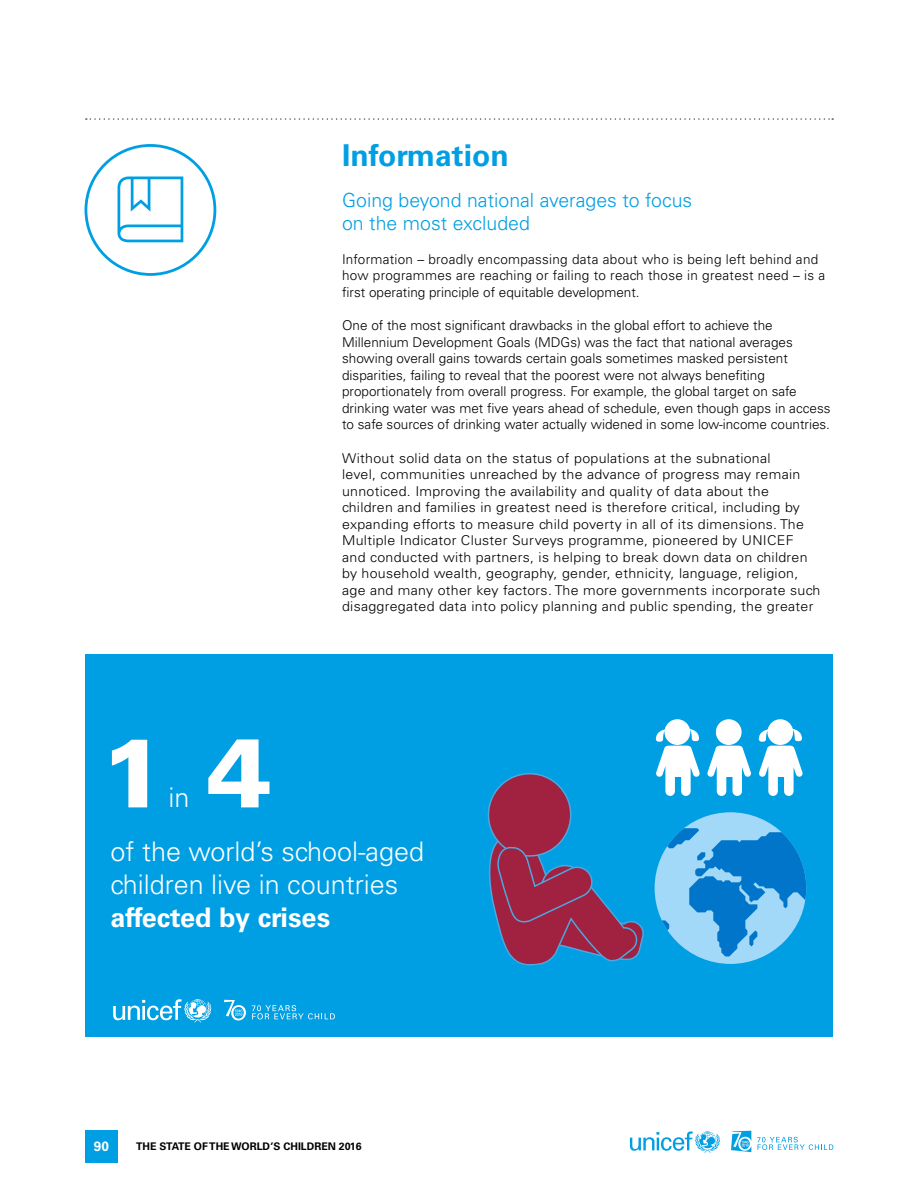
<style>
.page{position:relative;width:918px;height:1188px;background:#fff}
.page>*{position:absolute;margin:0;border:0;box-sizing:border-box;transform-origin:0 0}
.t1{font:900 97.5px "Univers LT Std";color:#fff}
.t2{font:700 30px "Univers LT Std";color:#009fe3}
.t3{font:300 27px/33px "Univers LT Std";color:#fff}
.t4{font:700 27px "Univers LT Std";color:#fff}
.t5{font:300 19.5px/23.4px "Univers LT Std";color:#009fe3}
.t6{font:300 13.5px/16.5px "Univers LT Std";letter-spacing:.02em;color:#000;scale:1.05 1}
.t7{font:300 13.5px/16.5px "Univers LT Std";color:#000}
.t8{font:300 13.5px/16.5px "Univers LT Std";letter-spacing:.02em;color:#000}
.t9{font:700 13.5px "Univers LT Std";color:#fff}
.t10{font:700 10.5px "Univers LT Std";color:#000}
</style>
<div class="page">
<div style="left:85px;top:1130px;width:33px;height:32px;background:#009fe3"></div>
<svg style="left:731px;top:1131px;width:20px;height:21px"></svg>
<svg style="left:630px;top:1131px;width:90px;height:22px"></svg>
<svg style="left:757px;top:1137px;width:76px;height:13px"></svg>
<svg style="left:86px;top:118px;width:747px;height:2px"></svg>
<div style="left:85px;top:654px;width:748px;height:383px;background:#009fe3"></div>
<div style="left:655px;top:812px;width:151px;height:152px;background:#a2d9f8;border-radius:50%"></div>
<svg style="left:656px;top:719px;width:44px;height:77px"></svg>
<svg style="left:707px;top:719px;width:44px;height:77px"></svg>
<svg style="left:759px;top:719px;width:44px;height:77px"></svg>
<svg style="left:113px;top:999px;width:98px;height:24px"></svg>
<svg style="left:252px;top:1005px;width:83px;height:14px"></svg>
<svg style="left:224px;top:1000px;width:22px;height:21px"></svg>
<svg style="left:655px;top:828px;width:151px;height:136px"></svg>
<svg style="left:487px;top:773px;width:157px;height:193px"></svg>
<div style="left:85px;top:144px;width:131px;height:132px;border:3px solid #009fe3;border-radius:50%"></div>
<svg style="left:118px;top:177px;width:65px;height:65px"></svg>
<h2 class="t2" style="left:342px;top:138px;width:168px">Information</h2>
<h3 class="t5" style="left:342px;top:188px;width:352px">Going beyond national averages to focus on the most excluded</h3>
<p class="t8" style="left:342px;top:251px;width:485px">I nformation – broadly encompassing data about who is being left behind and how programmes are reaching or failing to reach those in greatest need – is a first operating principle of equitable development.</p>
<p class="t7" style="left:342px;top:317px;width:490px">One of the most significant drawbacks in the global effort to achieve the Millennium Development Goals (MDGs) was the fact that national averages showing overall gains towards certain goals sometimes masked persistent disparities, failing to reveal that the poorest were not always benefiting proportionately from overall progress. For example, the global target on safe drinking water was met five years ahead of schedule, even though gaps in access to safe sources of drinking water actually widened in some low-income countries.</p>
<p class="t6" style="left:342px;top:450px;width:457px">Without solid data on the status of populations at the subnational<br>level, communities unreached by the advance of progress may remain unnoticed. I mproving the availability and quality of data about the children and families in greatest need is therefore critical, including by expanding efforts to measure child poverty in all of its dimensions. The Multiple I ndicator Cluster Surveys programme, pioneered by UNI CEF<br>and conducted with partners, is helping to break down data on children by household wealth, geography, gender, ethnicity, language, religion, age and many other key factors. The more governments incorporate such disaggregated data into policy planning and public spending, the greater</p>
<h1 class="t1" style="left:101px;top:711px;width:172px">1 4</h1>
<h3 class="t3" style="left:111px;top:835px;width:315px">of the world’s school-aged children live in countries</h3>
<h3 class="t4" style="left:111px;top:902px;width:221px">affected by crises</h3>
<h3 class="t3" style="left:169px;top:781px;width:23px">in</h3>
<p class="t9" style="left:94px;top:1138px;width:17px">90</p>
<p class="t10" style="left:136px;top:1140px;width:227px">The State of the World’s Children 2016</p>
</div>
